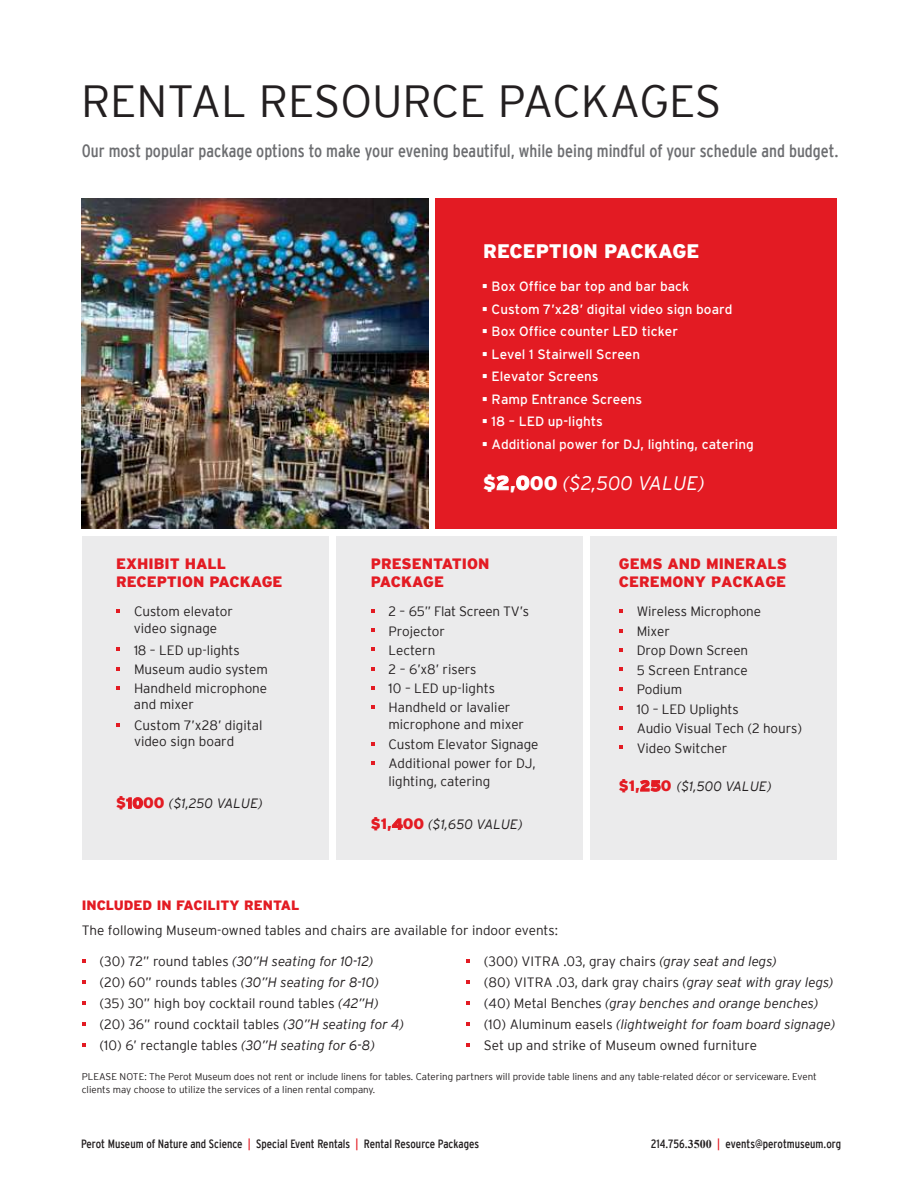
<style>
.page{position:relative;width:918px;height:1188px;background:#fff}
.page>*{position:absolute;margin:0;border:0;box-sizing:border-box;transform-origin:0 0}
.t1{font:300 45px "Interstate";color:#231f20}
.t2{font:italic 300 19.5px "Interstate";color:#fff}
.t3{font:900 19.5px "Interstate";color:#fff}
.t4{font:condensed 17.85px "Interstate";color:#6d6e71}
.t5{font:900 15px/18px "Interstate";color:#e31b23}
.t6{font:300 13.5px/21px "Interstate";color:#231f20}
.t7{font:13.5px "Interstate";color:#fff}
.t8{font:italic 300 13.5px "Interstate";color:#231f20}
.t9{font:900 13.5px "Interstate";color:#e31b23}
.t10{font:condensed 12px "Interstate";color:#231f20}
.t11{font:300 9.75px/13.5px "Interstate";color:#231f20}
.s1{font-weight:900;font-style:normal;font-size:15px;color:#e31b23}
.s2{font-weight:900;font-style:normal}
.s3{font-style:italic}
.s4{color:#e31b23}
.s5{font-family:"Times New Roman";font-weight:700;font-stretch:normal}
</style>
<div class="page">
<div style="left:82px;top:536px;width:247px;height:323px;background:#ebebec"></div>
<svg style="left:116px;top:609px;width:4px;height:4px"></svg>
<svg style="left:116px;top:647px;width:4px;height:4px"></svg>
<svg style="left:116px;top:667px;width:4px;height:3px"></svg>
<svg style="left:116px;top:686px;width:4px;height:4px"></svg>
<svg style="left:116px;top:723px;width:4px;height:4px"></svg>
<div style="left:336px;top:536px;width:247px;height:323px;background:#ebebec"></div>
<div style="left:590px;top:536px;width:247px;height:323px;background:#ebebec"></div>
<svg style="left:371px;top:609px;width:4px;height:4px"></svg>
<svg style="left:371px;top:628px;width:4px;height:4px"></svg>
<svg style="left:371px;top:647px;width:4px;height:4px"></svg>
<svg style="left:371px;top:667px;width:4px;height:3px"></svg>
<svg style="left:371px;top:686px;width:4px;height:4px"></svg>
<svg style="left:371px;top:705px;width:4px;height:4px"></svg>
<svg style="left:371px;top:742px;width:4px;height:4px"></svg>
<svg style="left:371px;top:761px;width:4px;height:4px"></svg>
<svg style="left:82px;top:959px;width:4px;height:4px"></svg>
<svg style="left:82px;top:980px;width:4px;height:4px"></svg>
<svg style="left:82px;top:1001px;width:4px;height:4px"></svg>
<svg style="left:82px;top:1022px;width:4px;height:4px"></svg>
<svg style="left:82px;top:1043px;width:4px;height:4px"></svg>
<svg style="left:466px;top:959px;width:4px;height:4px"></svg>
<svg style="left:466px;top:980px;width:4px;height:4px"></svg>
<svg style="left:466px;top:1001px;width:4px;height:4px"></svg>
<svg style="left:466px;top:1022px;width:4px;height:4px"></svg>
<svg style="left:466px;top:1043px;width:4px;height:4px"></svg>
<div style="left:435px;top:198px;width:402px;height:331px;background:#e31b23"></div>
<img style="left:82px;top:198px;width:346px;height:331px">
<svg style="left:619px;top:609px;width:4px;height:4px"></svg>
<svg style="left:619px;top:629px;width:4px;height:4px"></svg>
<svg style="left:619px;top:648px;width:4px;height:4px"></svg>
<svg style="left:619px;top:667px;width:4px;height:4px"></svg>
<svg style="left:619px;top:687px;width:4px;height:3px"></svg>
<svg style="left:619px;top:706px;width:4px;height:4px"></svg>
<svg style="left:619px;top:726px;width:4px;height:3px"></svg>
<svg style="left:619px;top:745px;width:4px;height:4px"></svg>
<h1 class="t1" style="left:81px;top:76px;width:642px">RENTAL RESOURCE PACKAGES</h1>
<h3 class="t4" style="left:82px;top:141px;width:758px">Our most popular package options to make your evening beautiful, while being mindful of your schedule and budget.</h3>
<h2 class="t3" style="left:483px;top:240px;width:218px">RECEPTION PACKAGE</h2>
<p class="t7" style="left:482px;top:278px;width:209px">▪ Box Office bar top and bar back</p>
<p class="t7" style="left:482px;top:301px;width:252px">▪ Custom 7’x28’ digital video sign board</p>
<p class="t7" style="left:482px;top:323px;width:198px">▪ Box Office counter LED ticker</p>
<p class="t7" style="left:482px;top:347px;width:160px">▪ Level 1 Stairwell Screen</p>
<p class="t7" style="left:482px;top:368px;width:118px">▪ Elevator Screens</p>
<p class="t7" style="left:482px;top:391px;width:162px">▪ Ramp Entrance Screens</p>
<p class="t7" style="left:482px;top:413px;width:122px">▪ 18 – LED up-lights</p>
<p class="t7" style="left:482px;top:436px;width:273px">▪ Additional power for DJ, lighting, catering</p>
<p class="t5" style="left:116px;top:554px;width:168px">EXHIBIT HALL<br>RECEPTION PACKAGE</p>
<p class="t6" style="left:134px;top:603px;width:101px;line-height:16.2px">Custom elevator video signage</p>
<p class="t6" style="left:134px;top:640px;width:135px;line-height:19.2px">18 – LED up-lights<br>Museum audio system<br>Handheld microphone</p>
<p class="t6" style="left:134px;top:717px;width:130px;line-height:16.2px">Custom 7’x28’ digital video sign board</p>
<p class="t6" style="left:134px;top:694px;width:62px">and mixer</p>
<p class="t8" style="left:116px;top:796px;width:148px"><span class="s1">$1000</span> ($1,250 VALUE)</p>
<h2 class="t2" style="left:483px;top:472px;width:223px"><span class="s2">$2,000</span> ($2,500 VALUE)</h2>
<p class="t5" style="left:371px;top:554px;width:120px">PRESENTATION<br>PACKAGE</p>
<p class="t6" style="left:389px;top:602px;width:142px;line-height:19.2px">2 – 65” Flat Screen TV’s<br>Projector<br>Lectern<br>2 – 6’x8’ risers<br>10 – LED up-lights<br>Handheld or lavalier</p>
<p class="t6" style="left:388px;top:713px;width:152px">microphone and mixer<br>Custom Elevator Signage</p>
<p class="t6" style="left:388px;top:755px;width:149px;line-height:17.7px">Additional power for DJ, lighting, catering</p>
<p class="t8" style="left:371px;top:817px;width:153px"><span class="s1">$1,400</span> ($1,650 VALUE)</p>
<p class="t5" style="left:619px;top:554px;width:169px">GEMS AND MINERALS<br>CEREMONY PACKAGE</p>
<p class="t6" style="left:637px;top:602px;width:167px;line-height:19.5px">Wireless Microphone<br>Mixer<br>Drop Down Screen<br>5 Screen Entrance<br>Podium<br>10 – LED Uplights<br>Audio Visual Tech (2 hours)<br>Video Switcher</p>
<p class="t8" style="left:619px;top:779px;width:154px"><span class="s1">$1,250</span> ($1,500 VALUE)</p>
<p class="t9" style="left:82px;top:897px;width:219px">INCLUDED IN FACILITY RENTAL</p>
<p class="t6" style="left:82px;top:919px;width:478px">The following Museum-owned tables and chairs are available for indoor events:</p>
<p class="t6" style="left:100px;top:951px;width:306px">(30) 72” round tables <span class="s3">(30”H seating for 10-12)<br></span>(20) 60” rounds tables <span class="s3">(30”H seating for 8-10) </span>(35) 30” high boy cocktail round tables <span class="s3">(42”H) </span>(20) 36” round cocktail tables <span class="s3">(30”H seating for 4) </span>(10) 6’ rectangle tables <span class="s3">(30”H seating for 6-8)</span></p>
<p class="t6" style="left:484px;top:951px;width:353px">(300) VITRA .03, gray chairs <span class="s3">(gray seat and legs)<br></span>(80) VITRA .03, dark gray chairs <span class="s3">(gray seat with gray legs) </span>(40) Metal Benches <span class="s3">(gray benches and orange benches) </span>(10) Aluminum easels <span class="s3">(lightweight for foam board signage)<br></span>Set up and strike of Museum owned furniture</p>
<p class="t11" style="left:82px;top:1069px;width:737px">PLEASE NOTE: The Perot Museum does not rent or include linens for tables. Catering partners will provide table linens and any table-related décor or serviceware. Event clients may choose to utilize the services of a linen rental company.</p>
<p class="t10" style="left:81px;top:1137px;width:400px">Perot Museum of Nature and Science <span class="s4">|</span> Special Event Rentals <span class="s4">|</span> Rental Resource Packages</p>
<p class="t10" style="left:651px;top:1137px;width:192px">214.756.<span class="s5">3500</span> <span class="s4">|</span> events@perotmuseum.org</p>
</div>
